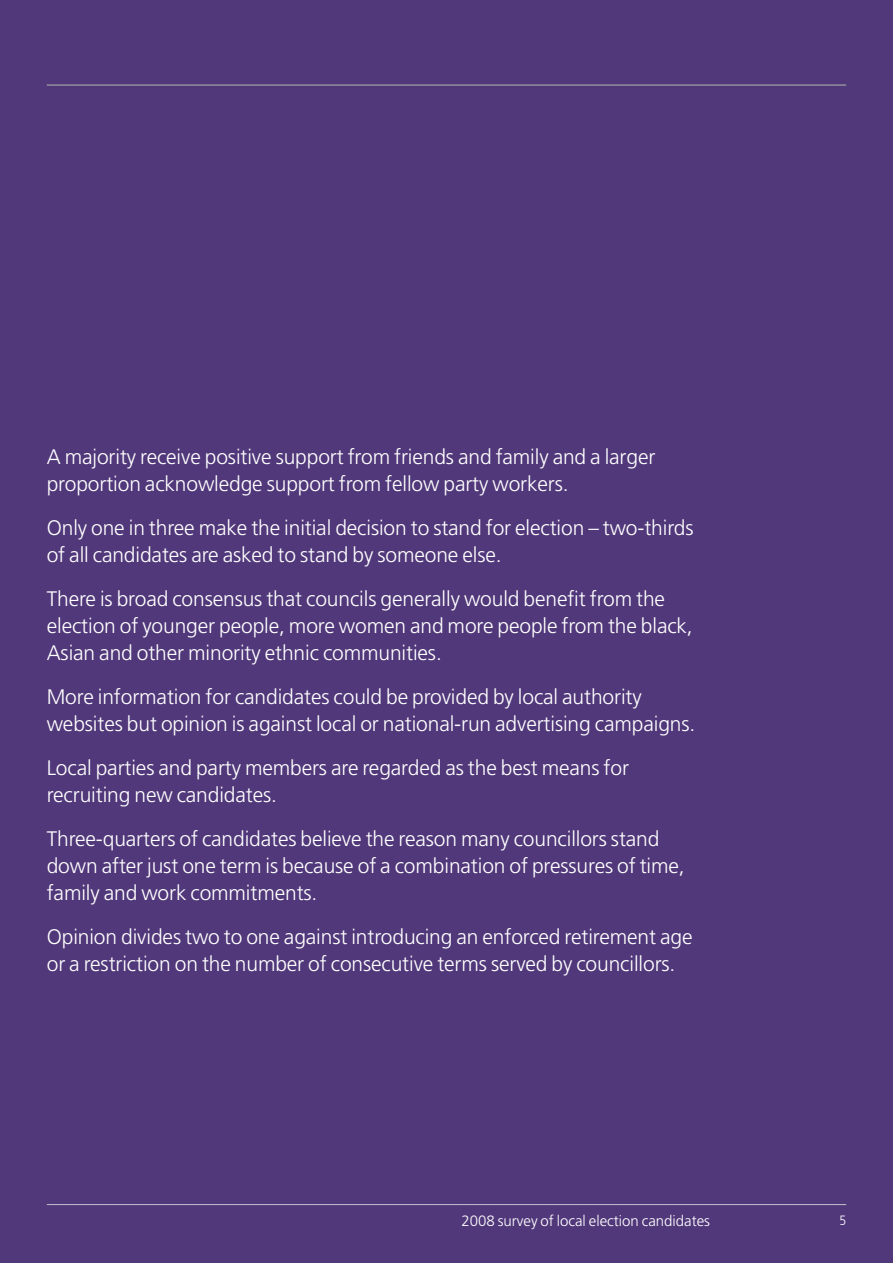
<style>
.page{position:relative;width:893px;height:1263px;background:#51387a}
.page>*{position:absolute;margin:0;border:0;box-sizing:border-box;transform-origin:0 0}
.t1{font:300 21px/27px "Frutiger";letter-spacing:-.005em;color:#fff}
.t2{font:300 15px "Frutiger";color:#fff}
.t3{font:300 13.5px "Frutiger";color:#fff;scale:.9 1}
</style>
<div class="page">
<hr style="left:47px;top:1204px;width:799px;height:1px;background:#cbc5db">
<hr style="left:47px;top:85px;width:799px;height:1px;background:#cbc5db">
<p class="t1" style="left:47px;top:445px;width:610px">A majority receive positive support from friends and family and a larger proportion acknowledge support from fellow party workers.</p>
<p class="t1" style="left:47px;top:516px;width:648px">Only one in three make the initial decision to stand for election – two-thirds of all candidates are asked to stand by someone else.</p>
<p class="t1" style="left:47px;top:587px;width:647px">There is broad consensus that councils generally would benefit from the election of younger people, more women and more people from the black,<br>Asian and other minority ethnic communities.</p>
<p class="t1" style="left:47px;top:685px;width:650px">More information for candidates could be provided by local authority websites but opinion is against local or national-run advertising campaigns.</p>
<p class="t1" style="left:47px;top:756px;width:584px">Local parties and party members are regarded as the best means for recruiting new candidates.</p>
<p class="t1" style="left:47px;top:827px;width:639px">Three-quarters of candidates believe the reason many councillors stand down after just one term is because of a combination of pressures of time, family and work commitments.</p>
<p class="t1" style="left:47px;top:925px;width:647px">Opinion divides two to one against introducing an enforced retirement age or a restriction on the number of consecutive terms served by councillors.</p>
<p class="t2" style="left:461px;top:1215px;width:250px">2008 survey of local election candidates</p>
<p class="t3" style="left:839px;top:1215px;width:9px">5</p>
</div>
